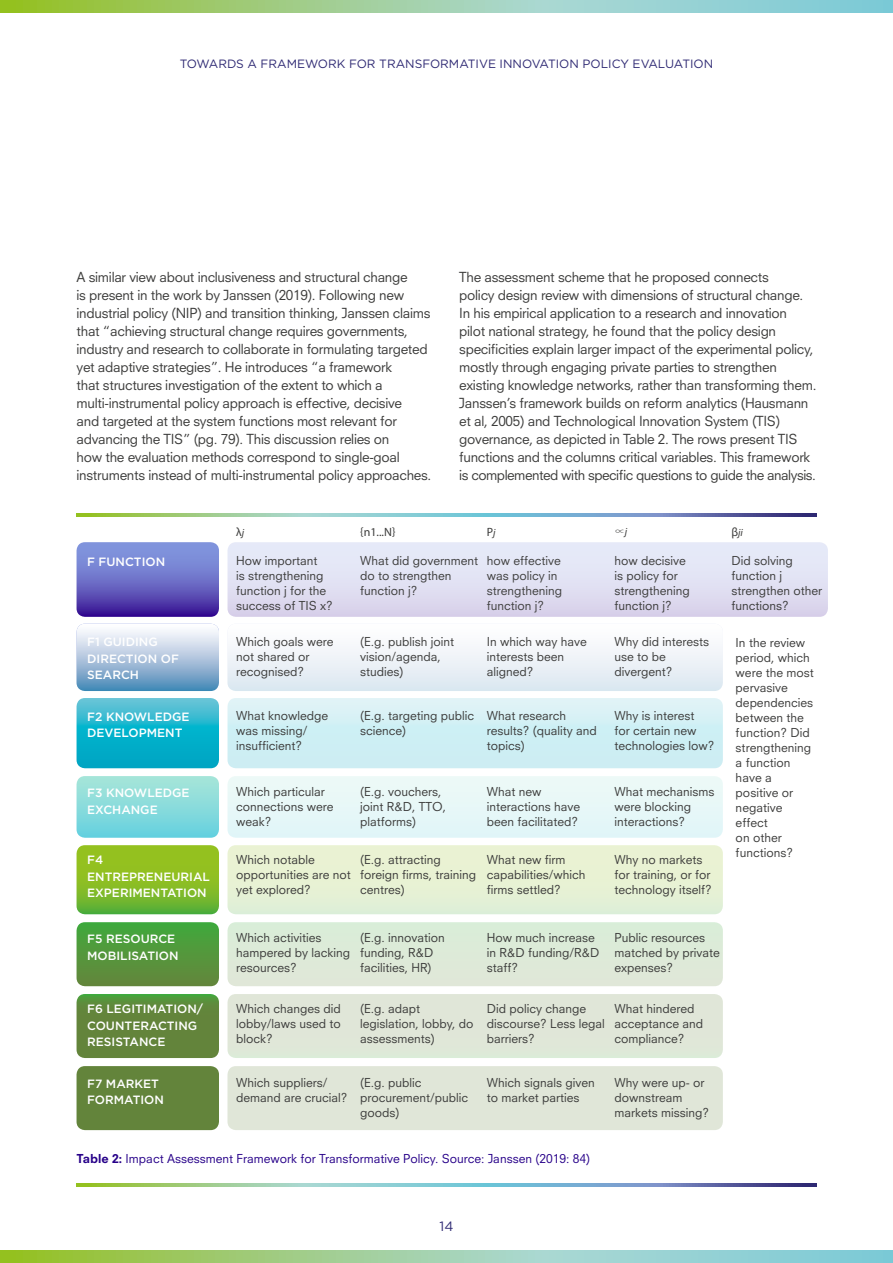
<style>
.page{position:relative;width:893px;height:1263px;background:#fff}
.page>*{position:absolute;margin:0;border:0;box-sizing:border-box;transform-origin:0 0}
.t1{font:13.5px/18px "Neuzeit SLT Std";letter-spacing:-.02em;color:#3c3c3b}
.t2{font:13.5px "Gotham";color:#2e2973}
.t3{font:12px/15px "Neuzeit SLT Std";color:#3c3c3b}
.t4{font:500 12px/16.5px "Gotham";color:#fff}
.t5{font:12px "Neuzeit SLT Std";color:#270089}
.t6{font:12px "Gotham";color:#2e2973}
.t7{font:12px/15px "Neuzeit SLT Std";color:#3f3f3e}
.t8{font:12px "Myriad Pro";color:#3c3c3b}
.t9{font:italic 10.5px "Myriad Pro";color:#3c3c3b}
.t10{font:10.5px "Sim Sun";color:#3c3c3b}
.s1{font-style:italic;font-size:10.5px}
.s2{font-family:"Myriad Pro";font-style:italic}
.s3{font-style:normal;font-size:12px}
.s4{font-weight:800}
</style>
<div class="page">
<svg style="left:0;top:0;width:893px;height:13px;background:#9acd9f"></svg>
<svg style="left:0;top:1250px;width:893px;height:13px;background:#9acd9f"></svg>
<svg style="left:77px;top:1183px;width:739px;height:3px;background:#80acab"></svg>
<div style="left:227px;top:922px;width:496px;height:64px;background:#ddead8;border-radius:9px"></div>
<div style="left:227px;top:776px;width:496px;height:62px;background:#e8f8f8;border-radius:9px"></div>
<div style="left:227px;top:698px;width:496px;height:70px;background:linear-gradient(to bottom,#ddf3f7,#c8ecf3);border-radius:9px"></div>
<div style="left:227px;top:624px;width:496px;height:67px;background:linear-gradient(to bottom,#fff,#dce7f1);border-radius:9px"></div>
<div style="left:227px;top:542px;width:601px;height:75px;background:linear-gradient(to bottom,#e8eefb,#d9d3eb);border-radius:9px"></div>
<div style="left:227px;top:845px;width:496px;height:69px;background:#e8f2d3;border-radius:9px"></div>
<svg style="left:77px;top:922px;width:142px;height:64px;background:#53983d"></svg>
<svg style="left:77px;top:776px;width:142px;height:62px;background:#88dbdc"></svg>
<svg style="left:77px;top:698px;width:142px;height:70px;background:#1cb3cc"></svg>
<svg style="left:77px;top:624px;width:142px;height:67px;background:#adc6dd"></svg>
<svg style="left:77px;top:542px;width:142px;height:75px;background:#6866c2"></svg>
<svg style="left:77px;top:845px;width:142px;height:69px;background:#84bc28"></svg>
<div style="left:227px;top:994px;width:496px;height:64px;background:#e0e6d8;border-radius:9px"></div>
<svg style="left:77px;top:994px;width:142px;height:64px;background:#60883c"></svg>
<div style="left:227px;top:1066px;width:496px;height:64px;background:#e0e6d8;border-radius:9px"></div>
<div style="left:77px;top:1066px;width:142px;height:64px;background:#63843b;border-radius:9px"></div>
<svg style="left:77px;top:513px;width:739px;height:3px;background:#80acab"></svg>
<p class="t6" style="left:180px;top:56px;width:535px">TOWARDS A FRAMEWORK FOR TRANSFORMATIVE INNOVATION POLICY EVALUATION</p>
<p class="t1" style="left:77px;top:268px;width:356px">A similar view about inclusiveness and structural change<br>is present in the work by Janssen (2019). Following new industrial policy (NIP) and transition thinking, Janssen claims that “achieving structural change requires governments, industry and research to collaborate in formulating targeted yet adaptive strategies”. He introduces “a framework<br>that structures investigation of the extent to which a multi-instrumental policy approach is effective, decisive<br>and targeted at the system functions most relevant for advancing the TIS” (pg. 79). This discussion relies on<br>how the evaluation methods correspond to single-goal instruments instead of multi-instrumental policy approaches.</p>
<p class="t1" style="left:459px;top:268px;width:359px">The assessment scheme that he proposed connects<br>policy design review with dimensions of structural change.<br>In his empirical application to a research and innovation pilot national strategy, he found that the policy design specificities explain larger impact of the experimental policy, mostly through engaging private parties to strengthen existing knowledge networks, rather than transforming them.<br>Janssen’s framework builds on reform analytics (Hausmann et al, 2005) and Technological Innovation System (TIS) governance, as depicted in Table 2. The rows present TIS functions and the columns critical variables. This framework is complemented with specific questions to guide the analysis.</p>
<p class="t8" style="left:236px;top:525px;width:10px">λ<span class="s1">j</span></p>
<p class="t8" style="left:360px;top:525px;width:37px">{n1...N}</p>
<p class="t8" style="left:487px;top:525px;width:10px">P<span class="s1">j</span></p>
<p class="t10" style="left:614px;top:526px;width:14px">∝<span class="s2">j</span></p>
<p class="t9" style="left:731px;top:526px;width:13px"><span class="s3">β</span>ji</p>
<p class="t4" style="left:87px;top:553px;width:80px">F FUNCTION</p>
<p class="t3" style="left:236px;top:553px;width:98px">How important<br>is strengthening function j for the success of TIS x?</p>
<p class="t3" style="left:360px;top:553px;width:120px">What did government do to strengthen function j?</p>
<p class="t7" style="left:487px;top:553px;width:77px">how effective was policy in strengthening function j?</p>
<p class="t3" style="left:614px;top:553px;width:77px">how decisive is policy for strengthening function j?</p>
<p class="t3" style="left:731px;top:553px;width:92px">Did solving function j strengthen other functions?</p>
<p class="t4" style="left:87px;top:634px;width:93px">F1 GUIDING<br>DIRECTION OF<br>SEARCH</p>
<p class="t3" style="left:236px;top:634px;width:99px">Which goals were not shared or recognised?</p>
<p class="t3" style="left:360px;top:634px;width:96px">(E.g. publish joint vision/agenda, studies)</p>
<p class="t3" style="left:487px;top:634px;width:102px">In which way have interests been aligned?</p>
<p class="t3" style="left:614px;top:634px;width:96px">Why did interests use to be divergent?</p>
<p class="t4" style="left:87px;top:708px;width:104px">F2 KNOWLEDGE<br>DEVELOPMENT</p>
<p class="t3" style="left:236px;top:708px;width:94px">What knowledge was missing/ insufficient?</p>
<p class="t3" style="left:360px;top:708px;width:116px">(E.g. targeting public science)</p>
<p class="t3" style="left:487px;top:708px;width:112px">What research results? (quality and topics)</p>
<p class="t3" style="left:614px;top:708px;width:102px">Why is interest<br>for certain new technologies low?</p>
<p class="t4" style="left:87px;top:784px;width:104px">F3 KNOWLEDGE<br>EXCHANGE</p>
<p class="t3" style="left:236px;top:784px;width:99px">Which particular connections were weak?</p>
<p class="t3" style="left:360px;top:784px;width:88px">(E.g. vouchers, joint R&amp;D, TTO, platforms)</p>
<p class="t3" style="left:487px;top:784px;width:95px">What new interactions have been facilitated?</p>
<p class="t3" style="left:614px;top:784px;width:102px">What mechanisms were blocking interactions?</p>
<p class="t4" style="left:87px;top:852px;width:124px">F4<br>ENTREPRENEURIAL<br>EXPERIMENTATION</p>
<p class="t3" style="left:236px;top:852px;width:116px">Which notable opportunities are not yet explored?</p>
<p class="t3" style="left:360px;top:852px;width:118px">(E.g. attracting foreign firms, training centres)</p>
<p class="t3" style="left:487px;top:852px;width:100px">What new firm capabilities/which firms settled?</p>
<p class="t3" style="left:614px;top:852px;width:99px">Why no markets for training, or for technology itself?</p>
<p class="t4" style="left:87px;top:930px;width:93px">F5 RESOURCE<br>MOBILISATION</p>
<p class="t3" style="left:236px;top:930px;width:116px">Which activities hampered by lacking resources?</p>
<p class="t3" style="left:360px;top:930px;width:86px">(E.g. innovation funding, R&amp;D facilities, HR)</p>
<p class="t3" style="left:487px;top:930px;width:114px">How much increase in R&amp;D funding/R&amp;D staff?</p>
<p class="t3" style="left:614px;top:930px;width:107px">Public resources matched by private expenses?</p>
<p class="t4" style="left:87px;top:1000px;width:117px">F6 LEGITIMATION/<br>COUNTERACTING<br>RESISTANCE</p>
<p class="t3" style="left:236px;top:1000px;width:106px;text-align:justify">Which changes did lobby/laws used to block?</p>
<p class="t3" style="left:360px;top:1000px;width:115px">(E.g. adapt legislation, lobby, do assessments)</p>
<p class="t3" style="left:487px;top:1000px;width:120px">Did policy change discourse? Less legal barriers?</p>
<p class="t3" style="left:614px;top:1000px;width:90px">What hindered acceptance and compliance?</p>
<p class="t4" style="left:87px;top:1075px;width:78px">F7 MARKET<br>FORMATION</p>
<p class="t3" style="left:236px;top:1075px;width:113px">Which suppliers/ demand are crucial?</p>
<p class="t3" style="left:360px;top:1075px;width:110px">(E.g. public procurement/public goods)</p>
<p class="t3" style="left:487px;top:1075px;width:110px">Which signals given to market parties</p>
<p class="t3" style="left:614px;top:1075px;width:96px">Why were up- or downstream markets missing?</p>
<p class="t3" style="left:736px;top:635px;width:80px">In the review period, which were the most pervasive dependencies between the function? Did strengthening a function have a positive or negative effect<br>on other functions?</p>
<p class="t5" style="left:77px;top:1151px;width:515px"><span class="s4">Table 2:</span> Impact Assessment Framework for Transformative Policy. Source: Janssen (2019: 84)</p>
<p class="t2" style="left:440px;top:1218px;width:15px">14</p>
</div>
